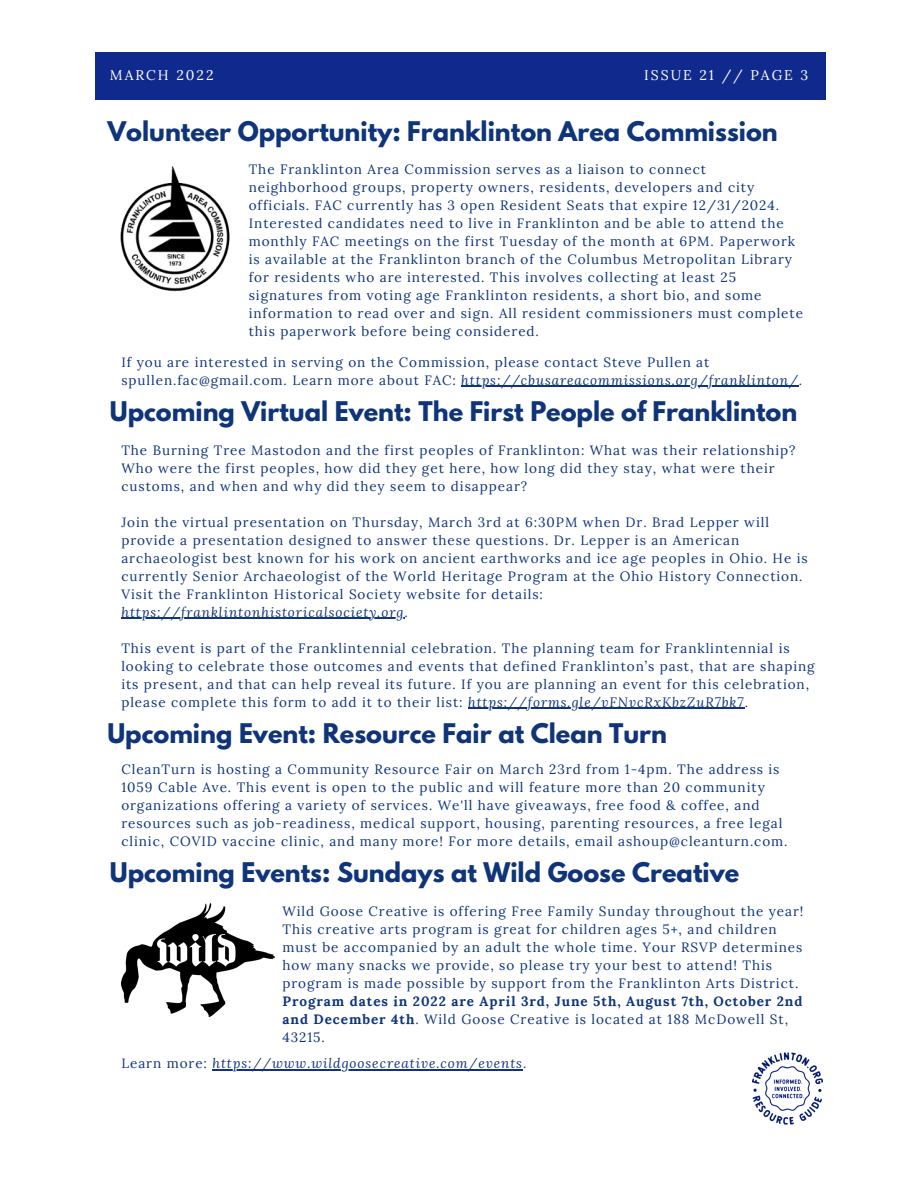
<style>
.page{position:relative;width:918px;height:1188px;background:#fff}
.page>*{position:absolute;margin:0;border:0;box-sizing:border-box;transform-origin:0 0}
.t1{font:700 24px "League Spartan";color:#0f347a}
.t2{font:13.95px "Lora";letter-spacing:.14em;color:#fff}
.t3{font:13.5px/18px "Lora";letter-spacing:.07em;color:#0f347a}
.t4{font:italic 13.5px "Lora";letter-spacing:.07em;color:#0f347a}
.s1{font-style:italic}
.s2{font-weight:700}
.s3{font-style:normal}
</style>
<div class="page">
<div style="left:95px;top:53px;width:730px;height:47px;background:#10298d"></div>
<img style="left:752px;top:1052px;width:71px;height:73px">
<img style="left:120px;top:166px;width:110px;height:125px">
<img style="left:121px;top:904px;width:153px;height:112px">
<hr style="left:121px;top:618px;width:283px;height:1px;background:#0f347a">
<hr style="left:468px;top:708px;width:277px;height:1px;background:#0f347a">
<hr style="left:461px;top:386px;width:338px;height:1px;background:#0f347a">
<hr style="left:212px;top:1069px;width:311px;height:1px;background:#0f347a">
<p class="t2" style="left:110px;top:66px;width:105px">MARCH 2022</p>
<p class="t2" style="left:644px;top:66px;width:166px">ISSUE 21 // PAGE 3</p>
<p class="t1" style="left:107px;top:119px;width:672px">Volunteer Opportunity: Franklinton Area Commission</p>
<p class="t3" style="left:249px;top:160px;width:532px">The Franklinton Area Commission serves as a liaison to connect neighborhood groups, property owners, residents, developers and city officials. FAC currently has 3 open Resident Seats that expire 12/31/2024.</p>
<p class="t3" style="left:249px;top:214px;width:556px">Interested candidates need to live in Franklinton and be able to attend the monthly FAC meetings on the first Tuesday of the month at 6PM. Paperwork is available at the Franklinton branch of the Columbus Metropolitan Library for residents who are interested. This involves collecting at least 25 signatures from voting age Franklinton residents, a short bio, and some information to read over and sign. All resident commissioners must complete this paperwork before being considered.</p>
<p class="t3" style="left:121px;top:353px;width:682px">If you are interested in serving on the Commission, please contact Steve Pullen at spullen.fac@gmail.com. Learn more about FAC: <span class="s1">https://cbusareacommissions.org/franklinton/</span>.</p>
<p class="t1" style="left:110px;top:400px;width:689px">Upcoming Virtual Event: The First People of Franklinton</p>
<p class="t3" style="left:121px;top:441px;width:676px">The Burning Tree Mastodon and the first peoples of Franklinton: What was their relationship?</p>
<p class="t3" style="left:121px;top:459px;width:655px">Who were the first peoples, how did they get here, how long did they stay, what were their customs, and when and why did they seem to disappear?</p>
<p class="t3" style="left:121px;top:513px;width:688px">Join the virtual presentation on Thursday, March 3rd at 6:30PM when Dr. Brad Lepper will provide a presentation designed to answer these questions. Dr. Lepper is an American archaeologist best known for his work on ancient earthworks and ice age peoples in Ohio. He is currently Senior Archaeologist of the World Heritage Program at the Ohio History Connection.<br>Visit the Franklinton Historical Society website for details: <span class="s1">https://franklintonhistoricalsociety.org</span>.</p>
<p class="t3" style="left:121px;top:639px;width:695px">This event is part of the Franklintennial celebration. The planning team for Franklintennial is looking to celebrate those outcomes and events that defined Franklinton’s past, that are shaping its present, and that can help reveal its future. If you are planning an event for this celebration, please complete this form to add it to their list: <span class="s1">https://forms.gle/vFNvcRxKbzZuR7bk7</span>.</p>
<p class="t1" style="left:107px;top:722px;width:561px">Upcoming Event: Resource Fair at Clean Turn</p>
<p class="t3" style="left:121px;top:760px;width:668px">CleanTurn is hosting a Community Resource Fair on March 23rd from 1-4pm. The address is 1059 Cable Ave. This event is open to the public and will feature more than 20 community organizations offering a variety of services. We'll have giveaways, free food &amp; coffee, and resources such as job-readiness, medical support, housing, parenting resources, a free legal clinic, COVID vaccine clinic, and many more! For more details, email ashoup@cleanturn.com.</p>
<p class="t1" style="left:110px;top:861px;width:631px">Upcoming Events: Sundays at Wild Goose Creative</p>
<p class="t3" style="left:282px;top:902px;width:522px">Wild Goose Creative is offering Free Family Sunday throughout the year!<br>This creative arts program is great for children ages 5+, and children must be accompanied by an adult the whole time. Your RSVP determines how many snacks we provide, so please try your best to attend! This program is made possible by support from the Franklinton Arts District.<br><span class="s2">Program dates in 2022 are April 3rd, June 5th, August 7th, October 2nd and December 4th</span>. Wild Goose Creative is located at 188 McDowell St, 43215.</p>
<p class="t4" style="left:121px;top:1054px;width:406px"><span class="s3">Learn more:</span> https://www.wildgoosecreative.com/events<span class="s3">.</span></p>
</div>
